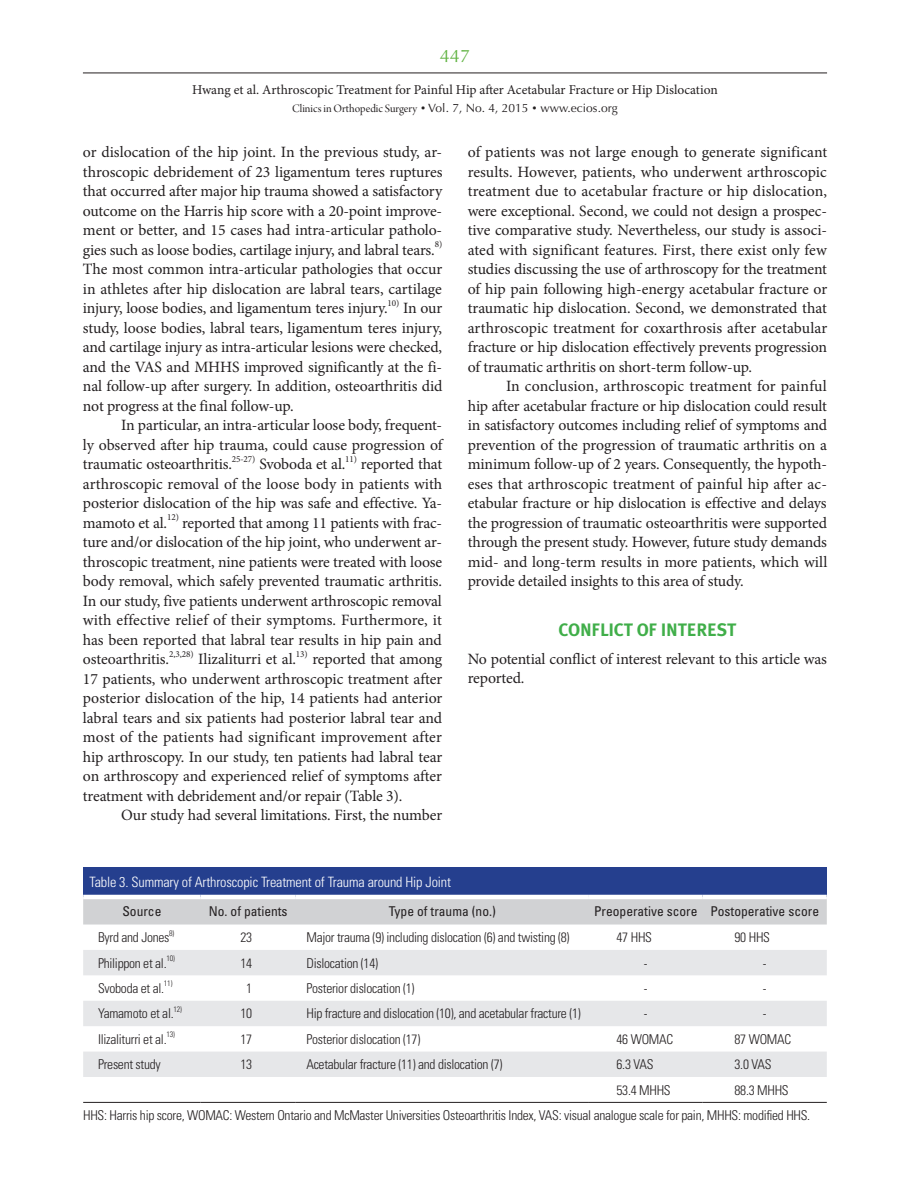
<style>
.page{position:relative;width:910px;height:1195px;background:#fff}
.page>*{position:absolute;margin:0;border:0;box-sizing:border-box;transform-origin:0 0}
.서론{font:700 18px "Meta Plus";letter-spacing:-.01em;color:#40ae49}
.t1{font:18px "Optima LT Std";color:#63b445}
.본문{font:15.75px/19.5px "Minion Pro";letter-spacing:-.01em;color:#231f20;text-align:justify}
.본문-첫문단{font:15.75px/19.5px "Minion Pro";letter-spacing:-.01em;color:#231f20;text-align:justify}
.표_제목{font:300 condensed 14.25px "Univers";letter-spacing:-.01em;color:#fff}
.표_본문{font:300 condensed 13.5px "Univers";letter-spacing:-.02em;color:#231f20}
.t2{font:13.5px "Minion Pro";color:#231f20}
.표_1_Line{font:condensed 13.5px "Univers";color:#231f20}
.t3{font:12px "Optima LT Std";color:#231f20}
.본문-2{font:9.15px "Minion Pro";letter-spacing:-.01em;color:#231f20}
.본문-첫문단-2{font:9.15px "Minion Pro";color:#231f20}
.표_본문-2{font:300 condensed 7.8px "Univers";letter-spacing:-.02em;color:#231f20}
.s1{font-family:"Arno Pro Display"}
.s2{font-size:9px}
</style>
<div class="page">
<hr style="left:83px;top:73px;width:744px;height:1px;background:#231f20">
<div style="left:83px;top:868px;width:744px;height:29px;background:#253f8e"></div>
<div style="left:83px;top:899px;width:744px;height:25px;background:#d1d2d4"></div>
<svg style="left:83px;top:950px;width:744px;height:127px;fill:#e6e7e9"></svg>
<hr style="left:83px;top:895px;width:118px;height:4px;background:#fff">
<hr style="left:201px;top:895px;width:95px;height:4px;background:#fff">
<hr style="left:296px;top:895px;width:293px;height:4px;background:#fff">
<hr style="left:589px;top:895px;width:114px;height:4px;background:#fff">
<hr style="left:703px;top:895px;width:124px;height:4px;background:#fff">
<hr style="left:83px;top:1102px;width:118px;height:1px;background:#231f20">
<hr style="left:201px;top:1102px;width:95px;height:1px;background:#231f20">
<hr style="left:296px;top:1102px;width:293px;height:1px;background:#231f20">
<hr style="left:589px;top:1102px;width:114px;height:1px;background:#231f20">
<hr style="left:703px;top:1102px;width:124px;height:1px;background:#231f20">
<p class="t1" style="left:440px;top:45px;width:32px">447</p>
<p class="t2" style="left:192px;top:80px;width:527px">Hwang et al. Arthroscopic Treatment for Painful Hip after Acetabular Fracture or Hip Dislocation</p>
<p class="t3" style="left:292px;top:101px;width:327px"><span class="s1">Clinics in Orthopedic Surgery</span> <span class="s2">•</span> Vol. 7, No. 4, 2015 <span class="s2">•</span> www.ecios.org</p>
<p class="본문-첫문단" style="left:83px;top:142px;width:361px">or dislocation of the hip joint. In the previous study, ar&shy;throscopic debridement of 23 ligamentum teres ruptures that occurred after major hip trauma showed a satisfactory outcome on the Harris hip score with a 20-point improve&shy;ment or better, and 15 cases had intra-articular patholo&shy;gies such as loose bodies, cartilage injury, and labral tears.</p>
<p class="본문" style="left:468px;top:142px;width:361px">of patients was not large enough to generate significant results. However, patients, who underwent arthroscopic treatment due to acetabular fracture or hip dislocation, were exceptional. Second, we could not design a prospec&shy;tive comparative study. Nevertheless, our study is associ&shy;ated with significant features. First, there exist only few studies discussing the use of arthroscopy for the treatment of hip pain following high-energy acetabular fracture or traumatic hip dislocation. Second, we demonstrated that arthroscopic treatment for coxarthrosis after acetabular fracture or hip dislocation effectively prevents progression of traumatic arthritis on short-term follow-up.</p>
<p class="본문" style="left:468px;top:376px;width:361px;text-indent:38px">In conclusion, arthroscopic treatment for painful hip after acetabular fracture or hip dislocation could result in satisfactory outcomes including relief of symptoms and prevention of the progression of traumatic arthritis on a minimum follow-up of 2 years. Consequently, the hypoth&shy;eses that arthroscopic treatment of painful hip after ac&shy;etabular fracture or hip dislocation is effective and delays the progression of traumatic osteoarthritis were supported through the present study. However, future study demands mid- and long-term results in more patients, which will provide detailed insights to this area of study.</p>
<p class="서론" style="left:558px;top:619px;width:179px">CONFLICT OF INTEREST</p>
<p class="본문-첫문단" style="left:468px;top:649px;width:361px">No potential conflict of interest relevant to this article was reported.</p>
<p class="본문-첫문단-2" style="left:435px;top:238px;width:9px">8)</p>
<p class="본문-첫문단" style="left:83px;top:259px;width:361px">The most common intra-articular pathologies that occur in athletes after hip dislocation are labral tears, cartilage injury, loose bodies, and ligamentum teres injury.</p>
<p class="본문-첫문단-2" style="left:388px;top:297px;width:13px">10)</p>
<p class="본문-첫문단" style="left:83px;top:298px;width:361px;text-indent:320px">In our study, loose bodies, labral tears, ligamentum teres injury, and cartilage injury as intra-articular lesions were checked, and the VAS and MHHS improved significantly at the fi&shy;nal follow-up after surgery. In addition, osteoarthritis did not progress at the final follow-up.</p>
<p class="본문" style="left:83px;top:415px;width:361px;text-indent:38px">In particular, an intra-articular loose body, frequent&shy;ly observed after hip trauma, could cause progression of traumatic osteoarthritis.</p>
<p class="본문-2" style="left:232px;top:453px;width:25px">25-27)</p>
<p class="본문" style="left:259px;top:454px;width:88px">Svoboda et al.</p>
<p class="본문-2" style="left:345px;top:453px;width:13px">11)</p>
<p class="본문" style="left:83px;top:454px;width:361px;text-indent:278px">reported that arthroscopic removal of the loose body in patients with posterior dislocation of the hip was safe and effective. Ya&shy;mamoto et al.</p>
<p class="본문-2" style="left:167px;top:511px;width:13px">12)</p>
<p class="본문" style="left:83px;top:513px;width:361px;text-indent:99px">reported that among 11 patients with frac&shy;ture and/or dislocation of the hip joint, who underwent ar&shy;throscopic treatment, nine patients were treated with loose body removal, which safely prevented traumatic arthritis.<br>In our study, five patients underwent arthroscopic removal with effective relief of their symptoms. Furthermore, it has been reported that labral tear results in hip pain and osteoarthritis.</p>
<p class="본문-2" style="left:169px;top:648px;width:26px">2,3,28)</p>
<p class="본문" style="left:198px;top:649px;width:99px">Ilizaliturri et al.</p>
<p class="본문-2" style="left:296px;top:648px;width:13px">13)</p>
<p class="본문" style="left:83px;top:649px;width:361px;text-indent:229px">reported that among 17 patients, who underwent arthroscopic treatment after posterior dislocation of the hip, 14 patients had anterior labral tears and six patients had posterior labral tear and most of the patients had significant improvement after hip arthroscopy. In our study, ten patients had labral tear on arthroscopy and experienced relief of symptoms after treatment with debridement and/or repair (Table 3).</p>
<p class="본문" style="left:121px;top:805px;width:323px">Our study had several limitations. First, the number</p>
<p class="표_제목" style="left:90px;top:873px;width:363px">Table 3. Summary of Arthroscopic Treatment of Trauma around Hip Joint</p>
<p class="표_1_Line" style="left:122px;top:903px;width:41px">Source</p>
<p class="표_1_Line" style="left:209px;top:903px;width:80px">No. of patients</p>
<p class="표_1_Line" style="left:389px;top:903px;width:108px">Type of trauma (no.)</p>
<p class="표_1_Line" style="left:594px;top:903px;width:105px">Preoperative score</p>
<p class="표_1_Line" style="left:710px;top:903px;width:110px">Postoperative score</p>
<p class="표_본문" style="left:98px;top:929px;width:73px">Byrd and Jones</p>
<p class="표_본문-2" style="left:169px;top:928px;width:7px">8)</p>
<p class="표_본문" style="left:241px;top:929px;width:13px">23</p>
<p class="표_본문" style="left:306px;top:929px;width:265px">Major trauma (9) including dislocation (6) and twisting (8)</p>
<p class="표_본문" style="left:617px;top:929px;width:37px">47 HHS</p>
<p class="표_본문" style="left:735px;top:929px;width:37px">90 HHS</p>
<p class="표_본문" style="left:98px;top:954px;width:70px">Philippon et al.</p>
<p class="표_본문-2" style="left:166px;top:953px;width:10px">10)</p>
<p class="표_본문" style="left:241px;top:954px;width:13px">14</p>
<p class="표_본문" style="left:306px;top:954px;width:73px">Dislocation (14)</p>
<p class="표_본문" style="left:644px;top:954px;width:5px">-</p>
<p class="표_본문" style="left:763px;top:954px;width:5px">-</p>
<p class="표_본문" style="left:98px;top:980px;width:68px">Svoboda et al.</p>
<p class="표_본문-2" style="left:164px;top:979px;width:10px">11)</p>
<p class="표_본문" style="left:246px;top:980px;width:7px">1</p>
<p class="표_본문" style="left:306px;top:980px;width:110px">Posterior dislocation (1)</p>
<p class="표_본문" style="left:644px;top:980px;width:5px">-</p>
<p class="표_본문" style="left:763px;top:980px;width:5px">-</p>
<p class="표_본문" style="left:98px;top:1005px;width:77px">Yamamoto et al.</p>
<p class="표_본문-2" style="left:173px;top:1004px;width:10px">12)</p>
<p class="표_본문" style="left:241px;top:1005px;width:13px">10</p>
<p class="표_본문" style="left:306px;top:1005px;width:276px">Hip fracture and dislocation (10), and acetabular fracture (1)</p>
<p class="표_본문" style="left:644px;top:1005px;width:5px">-</p>
<p class="표_본문" style="left:763px;top:1005px;width:5px">-</p>
<p class="표_본문" style="left:98px;top:1031px;width:70px">Ilizaliturri et al.</p>
<p class="표_본문-2" style="left:166px;top:1030px;width:10px">13)</p>
<p class="표_본문" style="left:241px;top:1031px;width:13px">17</p>
<p class="표_본문" style="left:306px;top:1031px;width:115px">Posterior dislocation (17)</p>
<p class="표_본문" style="left:617px;top:1031px;width:58px">46 WOMAC</p>
<p class="표_본문" style="left:735px;top:1031px;width:58px">87 WOMAC</p>
<p class="표_본문" style="left:98px;top:1056px;width:64px">Present study</p>
<p class="표_본문" style="left:241px;top:1056px;width:13px">13</p>
<p class="표_본문" style="left:306px;top:1056px;width:198px">Acetabular fracture (11) and dislocation (7)</p>
<p class="표_본문" style="left:617px;top:1056px;width:38px">6.3 VAS</p>
<p class="표_본문" style="left:735px;top:1056px;width:38px">3.0 VAS</p>
<p class="표_본문" style="left:617px;top:1082px;width:56px">53.4 MHHS</p>
<p class="표_본문" style="left:735px;top:1082px;width:56px">88.3 MHHS</p>
<p class="표_본문" style="left:83px;top:1107px;width:729px">HHS: Harris hip score, WOMAC: Western Ontario and McMaster Universities Osteoarthritis Index, VAS: visual analogue scale for pain, MHHS: modified HHS.</p>
</div>
